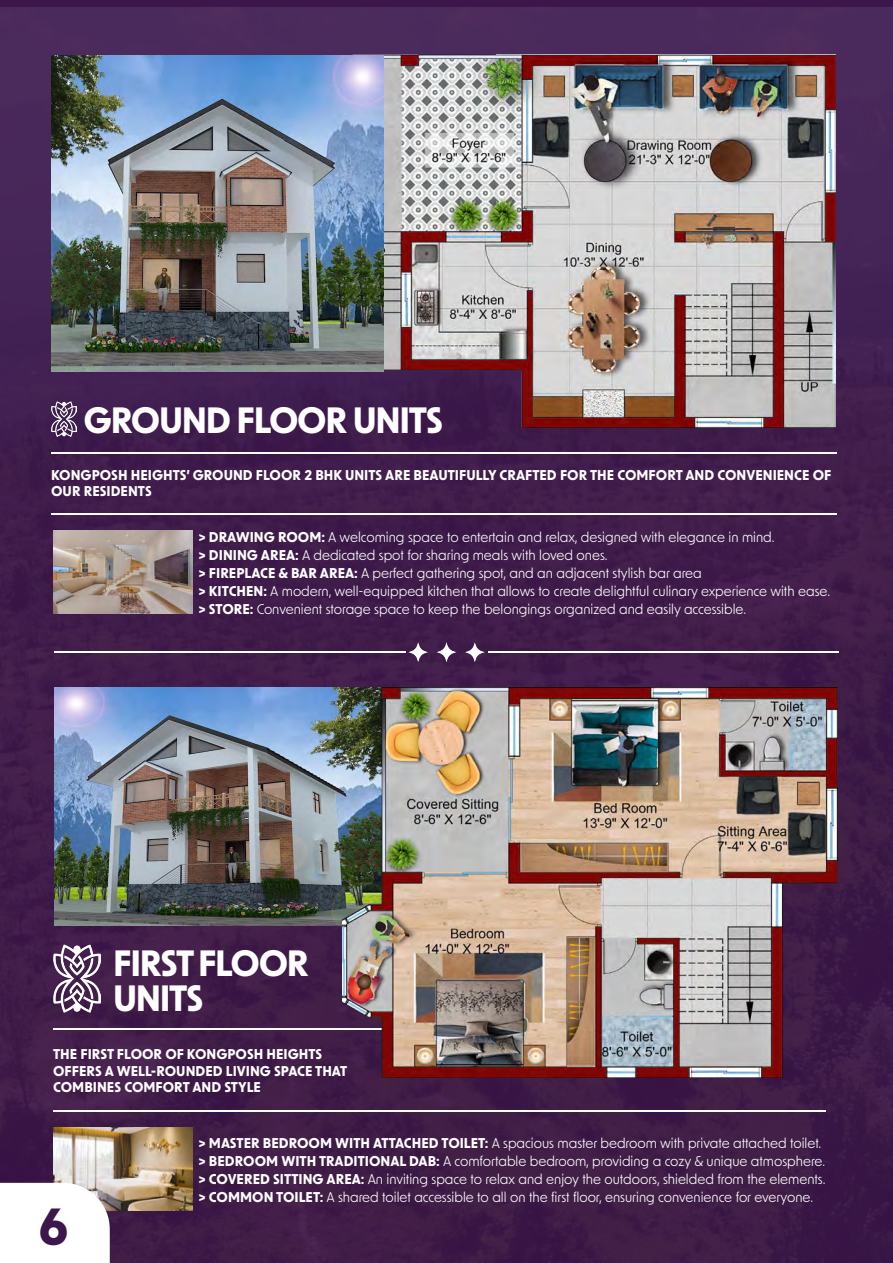
<style>
.page{position:relative;width:893px;height:1263px;background:#fff}
.page>*{position:absolute;margin:0;border:0;box-sizing:border-box;transform-origin:0 0}
.t1{font:700 49.5px "New Order";color:#3d164b}
.t2{font:700 34.8px/34.5px "New Order";letter-spacing:-.04em;color:#fff}
.t3{font:13.5px/18px "New Order";color:#fff}
.t4{font:700 13.5px/16.2px "New Order";color:#fff}
.s1{font-weight:700}
</style>
<div class="page">
<div style="left:0;top:0;width:893px;height:1263px;background:linear-gradient(to bottom,#472659,#3e1b44)"></div>
<div style="left:0;top:0;width:893px;height:6px;background:#3d164b"></div>
<hr style="left:51px;top:452px;width:786px;height:1px;background:#fff">
<hr style="left:51px;top:514px;width:786px;height:1px;background:#fff">
<img style="left:51px;top:401px;width:25px;height:36px">
<img style="left:352px;top:55px;width:484px;height:381px">
<img style="left:51px;top:56px;width:333px;height:315px">
<hr style="left:53px;top:1028px;width:360px;height:1px;background:#fff">
<hr style="left:53px;top:1111px;width:773px;height:1px;background:#fff">
<img style="left:53px;top:944px;width:47px;height:68px">
<img style="left:55px;top:687px;width:288px;height:238px">
<img style="left:343px;top:687px;width:495px;height:390px">
<img style="left:408px;top:641px;width:77px;height:22px">
<hr style="left:488px;top:651px;width:351px;height:1px;background:#fff">
<hr style="left:54px;top:651px;width:351px;height:1px;background:#fff">
<img style="left:53px;top:531px;width:139px;height:82px">
<img style="left:53px;top:1128px;width:139px;height:82px">
<svg style="left:0;top:1183px;width:110px;height:80px"></svg>
<h2 class="t2" style="left:83px;top:402px;width:361px">GROUND FLOOR UNITS</h2>
<p class="t4" style="left:51px;top:466px;width:782px">KONGPOSH HEIGHTS’ GROUND FLOOR 2 BHK UNITS ARE BEAUTIFULLY CRAFTED FOR THE COMFORT AND CONVENIENCE OF<br>OUR RESIDENTS</p>
<p class="t3" style="left:198px;top:527px;width:633px"><span class="s1">&gt; DRAWING ROOM:</span> A welcoming space to entertain and relax, designed with elegance in mind.<br><span class="s1">&gt; DINING AREA:</span> A dedicated spot for sharing meals with loved ones.<br><span class="s1">&gt; FIREPLACE &amp; BAR AREA:</span> A perfect gathering spot, and an adjacent stylish bar area<br><span class="s1">&gt; KITCHEN:</span> A modern, well-equipped kitchen that allows to create delightful culinary experience with ease. <span class="s1">&gt; STORE:</span> Convenient storage space to keep the belongings organized and easily accessible.</p>
<h2 class="t2" style="left:113px;top:945px;width:197px">FIRST FLOOR<br>UNITS</h2>
<p class="t4" style="left:53px;top:1046px;width:296px">THE FIRST FLOOR OF KONGPOSH HEIGHTS<br>OFFERS A WELL-ROUNDED LIVING SPACE THAT<br>COMBINES COMFORT AND STYLE</p>
<h1 class="t1" style="left:38px;top:1194px;width:31px">6</h1>
<p class="t3" style="left:198px;top:1133px;width:628px"><span class="s1">&gt; MASTER BEDROOM WITH ATTACHED TOILET:</span> A spacious master bedroom with private attached toilet. <span class="s1">&gt; BEDROOM WITH TRADITIONAL DAB:</span> A comfortable bedroom, providing a cozy &amp; unique atmosphere. <span class="s1">&gt; COVERED SITTING AREA:</span> An inviting space to relax and enjoy the outdoors, shielded from the elements. <span class="s1">&gt; COMMON TOILET:</span> A shared toilet accessible to all on the first floor, ensuring convenience for everyone.</p>
</div>
